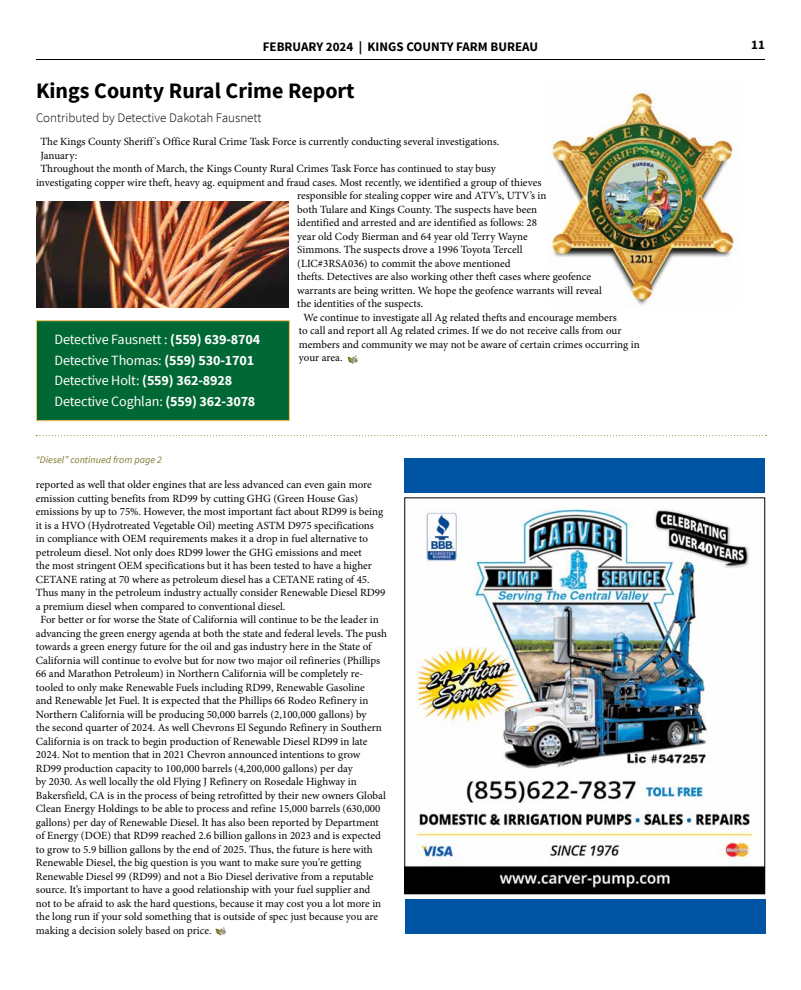
<style>
.page{position:relative;width:801px;height:990px;background:#fff}
.page>*{position:absolute;margin:0;border:0;box-sizing:border-box;transform-origin:0 0}
.t1{font:700 22px "Source Sans Pro";color:#000}
.t2{font:14.1px/20.7px "Source Sans Pro";letter-spacing:-.01em;color:#fff}
.t3{font:300 13px "Source Sans Pro";color:#000}
.t4{font:700 13px "Source Sans Pro";color:#000}
.t5{font:11px "Minion Pro";color:#000}
.t6{font:italic 10px "Source Sans Pro";color:#817a30}
.s1{font-weight:700}
</style>
<div class="page">
<hr style="left:36px;top:59px;width:729px;height:1px;background:#000">
<img style="left:548px;top:90px;width:190px;height:217px">
<svg style="left:36px;top:435px;width:731px;height:1px"></svg>
<img style="left:406px;top:509px;width:357px;height:383px">
<div style="left:404px;top:497px;width:361px;height:397px;border:1px solid #000"></div>
<div style="left:36px;top:320px;width:254px;height:101px;background:#006834;border:1px solid #f9c261"></div>
<svg style="left:347px;top:355px;width:11px;height:9px"></svg>
<div style="left:404px;top:458px;width:361px;height:34px;background:#0054a4"></div>
<div style="left:405px;top:899px;width:361px;height:35px;background:#0054a4"></div>
<img style="left:36px;top:202px;width:252px;height:106px">
<svg style="left:215px;top:927px;width:11px;height:8px"></svg>
<p class="t4" style="left:263px;top:38px;width:277px">FEBRUARY 2024 | KINGS COUNTY FARM BUREAU</p>
<p class="t4" style="left:751px;top:36px;width:15px">11</p>
<h1 class="t1" style="left:36px;top:77px;width:320px">Kings County Rural Crime Report</h1>
<p class="t3" style="left:36px;top:110px;width:227px">Contributed by Detective Dakotah Fausnett</p>
<p class="t5" style="left:40px;top:134px;width:460px">The Kings County Sheriff 's Office Rural Crime Task Force is currently conducting several investigations.</p>
<p class="t5" style="left:40px;top:148px;width:38px">January:</p>
<p class="t5" style="left:40px;top:161px;width:457px">Throughout the month of March, the Kings County Rural Crimes Task Force has continued to stay busy</p>
<p class="t5" style="left:36px;top:175px;width:507px">investigating copper wire theft, heavy ag. equipment and fraud cases. Most recently, we identified a group of thieves</p>
<p class="t5" style="left:297px;top:188px;width:251px">responsible for stealing copper wire and ATV’s, UTV’s in</p>
<p class="t5" style="left:297px;top:202px;width:241px">both Tulare and Kings County. The suspects have been</p>
<p class="t5" style="left:297px;top:215px;width:241px">identified and arrested and are identified as follows: 28</p>
<p class="t5" style="left:297px;top:229px;width:232px">year old Cody Bierman and 64 year old Terry Wayne</p>
<p class="t5" style="left:297px;top:242px;width:227px">Simmons. The suspects drove a 1996 Toyota Tercell</p>
<p class="t5" style="left:297px;top:256px;width:215px">(LIC#3RSA036) to commit the above mentioned</p>
<p class="t5" style="left:297px;top:269px;width:295px">thefts. Detectives are also working other theft cases where geofence</p>
<p class="t5" style="left:297px;top:283px;width:306px">warrants are being written. We hope the geofence warrants will reveal</p>
<p class="t5" style="left:297px;top:296px;width:128px">the identities of the suspects.</p>
<p class="t5" style="left:303px;top:310px;width:315px">We continue to investigate all Ag related thefts and encourage members</p>
<p class="t5" style="left:299px;top:323px;width:324px">to call and report all Ag related crimes. If we do not receive calls from our</p>
<p class="t5" style="left:299px;top:337px;width:342px">members and community we may not be aware of certain crimes occurring in</p>
<p class="t5" style="left:299px;top:350px;width:45px">your area.</p>
<p class="t2" style="left:55px;top:329px;width:207px">Detective Fausnett : <span class="s1">(559) 639-8704<br></span>Detective Thomas: <span class="s1">(559) 530-1701<br></span>Detective Holt: <span class="s1">(559) 362-8928<br></span>Detective Coghlan: <span class="s1">(559) 362-3078</span></p>
<p class="t6" style="left:36px;top:453px;width:128px">“Diesel” continued from page 2</p>
<p class="t5" style="left:36px;top:477px;width:337px">reported as well that older engines that are less advanced can even gain more</p>
<p class="t5" style="left:36px;top:491px;width:324px">emission cutting benefits from RD99 by cutting GHG (Green House Gas)</p>
<p class="t5" style="left:36px;top:504px;width:349px">emissions by up to 75%. However, the most important fact about RD99 is being</p>
<p class="t5" style="left:36px;top:518px;width:340px">it is a HVO (Hydrotreated Vegetable Oil) meeting ASTM D975 specifications</p>
<p class="t5" style="left:36px;top:531px;width:334px">in compliance with OEM requirements makes it a drop in fuel alternative to</p>
<p class="t5" style="left:36px;top:545px;width:327px">petroleum diesel. Not only does RD99 lower the GHG emissions and meet</p>
<p class="t5" style="left:36px;top:558px;width:338px">the most stringent OEM specifications but it has been tested to have a higher</p>
<p class="t5" style="left:36px;top:572px;width:335px">CETANE rating at 70 where as petroleum diesel has a CETANE rating of 45.</p>
<p class="t5" style="left:36px;top:585px;width:351px">Thus many in the petroleum industry actually consider Renewable Diesel RD99</p>
<p class="t5" style="left:36px;top:599px;width:251px">a premium diesel when compared to conventional diesel.</p>
<p class="t5" style="left:40px;top:612px;width:340px">For better or for worse the State of California will continue to be the leader in</p>
<p class="t5" style="left:36px;top:626px;width:352px">advancing the green energy agenda at both the state and federal levels. The push</p>
<p class="t5" style="left:36px;top:639px;width:337px">towards a green energy future for the oil and gas industry here in the State of</p>
<p class="t5" style="left:36px;top:653px;width:346px">California will continue to evolve but for now two major oil refineries (Phillips</p>
<p class="t5" style="left:36px;top:666px;width:329px">66 and Marathon Petroleum) in Northern California will be completely re-</p>
<p class="t5" style="left:36px;top:680px;width:330px">tooled to only make Renewable Fuels including RD99, Renewable Gasoline</p>
<p class="t5" style="left:36px;top:693px;width:334px">and Renewable Jet Fuel. It is expected that the Phillips 66 Rodeo Refinery in</p>
<p class="t5" style="left:36px;top:707px;width:332px">Northern California will be producing 50,000 barrels (2,100,000 gallons) by</p>
<p class="t5" style="left:36px;top:720px;width:348px">the second quarter of 2024. As well Chevrons El Segundo Refinery in Southern</p>
<p class="t5" style="left:36px;top:734px;width:333px">California is on track to begin production of Renewable Diesel RD99 in late</p>
<p class="t5" style="left:36px;top:747px;width:326px">2024. Not to mention that in 2021 Chevron announced intentions to grow</p>
<p class="t5" style="left:36px;top:761px;width:318px">RD99 production capacity to 100,000 barrels (4,200,000 gallons) per day</p>
<p class="t5" style="left:36px;top:774px;width:322px">by 2030. As well locally the old Flying J Refinery on Rosedale Highway in</p>
<p class="t5" style="left:36px;top:788px;width:352px">Bakersfield, CA is in the process of being retrofitted by their new owners Global</p>
<p class="t5" style="left:36px;top:801px;width:346px">Clean Energy Holdings to be able to process and refine 15,000 barrels (630,000</p>
<p class="t5" style="left:36px;top:815px;width:344px">gallons) per day of Renewable Diesel. It has also been reported by Department</p>
<p class="t5" style="left:36px;top:828px;width:347px">of Energy (DOE) that RD99 reached 2.6 billion gallons in 2023 and is expected</p>
<p class="t5" style="left:36px;top:842px;width:338px">to grow to 5.9 billion gallons by the end of 2025. Thus, the future is here with</p>
<p class="t5" style="left:36px;top:855px;width:327px">Renewable Diesel, the big question is you want to make sure you’re getting</p>
<p class="t5" style="left:36px;top:869px;width:339px">Renewable Diesel 99 (RD99) and not a Bio Diesel derivative from a reputable</p>
<p class="t5" style="left:36px;top:882px;width:336px">source. It’s important to have a good relationship with your fuel supplier and</p>
<p class="t5" style="left:36px;top:896px;width:347px">not to be afraid to ask the hard questions, because it may cost you a lot more in</p>
<p class="t5" style="left:36px;top:909px;width:344px">the long run if your sold something that is outside of spec just because you are</p>
<p class="t5" style="left:36px;top:923px;width:177px">making a decision solely based on price.</p>
</div>
